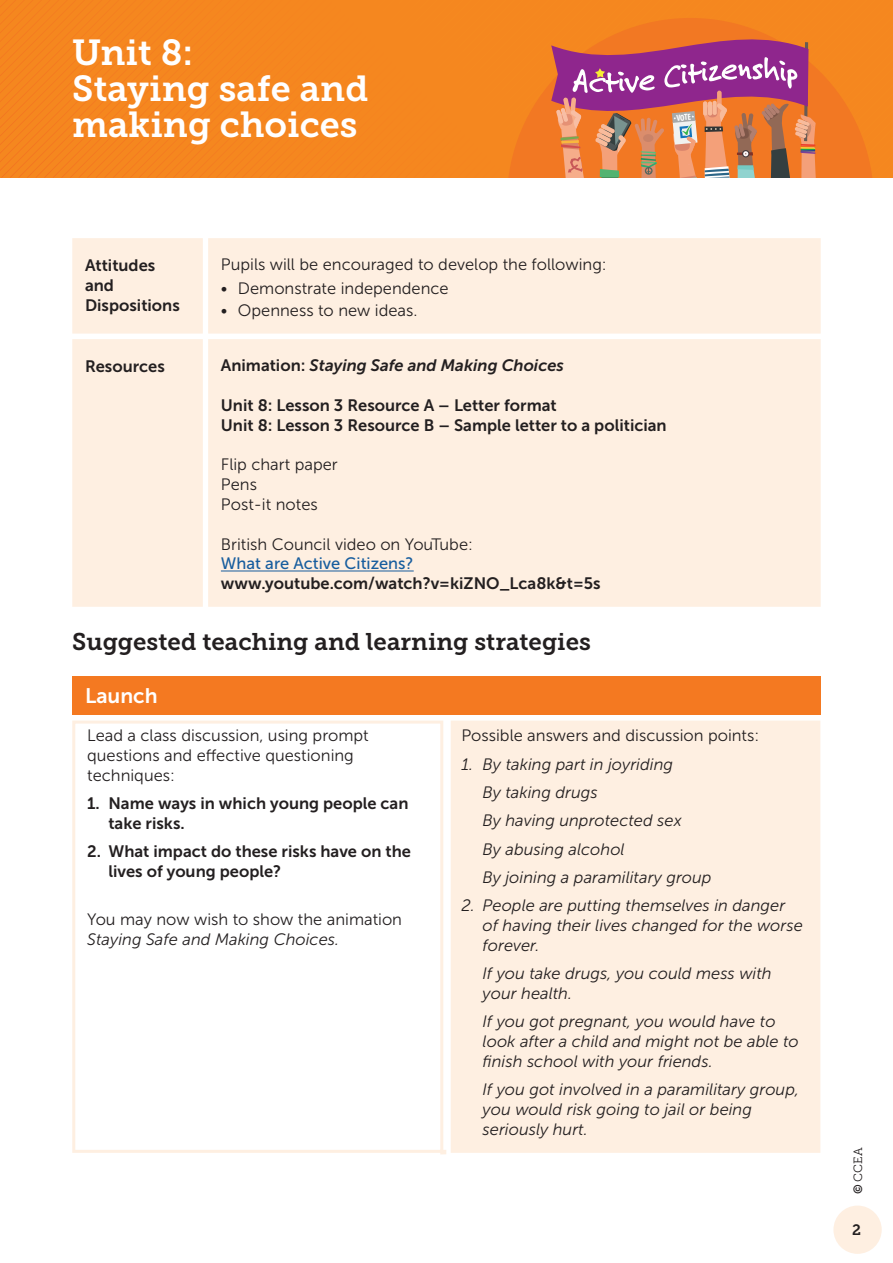
<style>
.page{position:relative;width:893px;height:1263px;background:#fff}
.page>*{position:absolute;margin:0;border:0;box-sizing:border-box;transform-origin:0 0}
.t1{font:36px/36px "Museo Slab 700";color:#fff}
.H1{font:24px "Museo Slab 700";color:#231f20}
.Table_H1{font:21px "Museo Sans 700";color:#fff}
.Inset_Text{font:italic 16.5px/19.8px "Museo Sans 300";color:#231f20}
.Table_Body_Text{font:16.5px/19.8px "Museo Sans 700";color:#231f20}
.Body_Text{font:16.5px/19.8px "Museo Sans 300";color:#231f20}
.Table_Body_Text-2{font:16.5px/19.8px "Museo Sans 300";color:#231f20}
.Table_Body_Text-3{font:italic 16.5px "Museo Sans 700";color:#231f20}
.Table_H2{font:16.5px "Museo Sans 700";color:#231f20}
.t2{font:15px "Museo Slab 700";color:#231f20}
.t3{font:12px "Museo Slab 300";color:#231f20}
.t4{font:700 condensed 9px "Myriad Pro";color:#fff}
.s1{font-style:normal}
.s2{font-family:"Museo Sans 500";color:#175d9e}
.s3{font-style:italic}
.s4{font-family:"Museo Sans 700"}
</style>
<div class="page">
<svg style="left:0;top:0;width:893px;height:178px;background:#e97e30"></svg>
<div style="left:833px;top:1205px;width:49px;height:49px;background:#feefe1;border-radius:50%"></div>
<div style="left:451px;top:720px;width:369px;height:433px;background:#feefe1"></div>
<svg style="left:72px;top:720px;width:374px;height:435px"></svg>
<div style="left:72px;top:676px;width:749px;height:38px;background:#f47921"></div>
<div style="left:208px;top:339px;width:613px;height:268px;background:#feefe1"></div>
<hr style="left:221px;top:571px;width:193px;height:1px;background:#175d9e">
<div style="left:72px;top:238px;width:131px;height:369px;background:#feefe1"></div>
<div style="left:208px;top:238px;width:613px;height:96px;background:#feefe1"></div>
<h1 class="t1" style="left:72px;top:35px;width:298px">Unit 8:<br>Staying safe and making choices</h1>
<p class="t4" style="left:676px;top:113px;width:16px;rotate:-6deg">VOTE</p>
<p class="Table_H2" style="left:85px;top:256px;width:72px">Attitudes</p>
<p class="Table_H2" style="left:85px;top:276px;width:31px">and</p>
<p class="Table_H2" style="left:85px;top:296px;width:96px">Dispositions</p>
<p class="Table_Body_Text-2" style="left:221px;top:255px;width:387px">Pupils will be encouraged to develop the following:</p>
<p class="Body_Text" style="left:221px;top:279px;width:229px">• Demonstrate independence</p>
<p class="Body_Text" style="left:221px;top:301px;width:198px">• Openness to new ideas.</p>
<p class="Table_H2" style="left:85px;top:357px;width:81px">Resources</p>
<p class="Table_Body_Text-3" style="left:221px;top:356px;width:345px"><span class="s1">Animation:</span> Staying Safe and Making Choices</p>
<p class="Table_Body_Text" style="left:221px;top:395px;width:337px">Unit 8: Lesson 3 Resource A – Letter format</p>
<p class="Table_Body_Text" style="left:221px;top:415px;width:447px">Unit 8: Lesson 3 Resource B – Sample letter to a politician</p>
<p class="Table_Body_Text-2" style="left:221px;top:455px;width:118px">Flip chart paper</p>
<p class="Table_Body_Text-2" style="left:221px;top:475px;width:38px">Pens</p>
<p class="Table_Body_Text-2" style="left:221px;top:494px;width:98px">Post-it notes</p>
<p class="Table_Body_Text-2" style="left:221px;top:534px;width:254px">British Council video on YouTube:<br><span class="s2">What are Active Citizens?</span></p>
<p class="Table_Body_Text" style="left:221px;top:573px;width:381px">www.youtube.com/watch?v=kiZNO_Lca8k&amp;t=5s</p>
<p class="H1" style="left:72px;top:628px;width:520px">Suggested teaching and learning strategies</p>
<p class="Table_H1" style="left:85px;top:684px;width:74px">Launch</p>
<p class="Body_Text" style="left:87px;top:726px;width:283px">Lead a class discussion, using prompt questions and effective questioning techniques:</p>
<p class="Table_Body_Text" style="left:108px;top:794px;width:302px;text-indent:-21px">1. Name ways in which young people can take risks.</p>
<p class="Table_Body_Text" style="left:108px;top:842px;width:304px;text-indent:-21px">2. What impact do these risks have on the lives of young people?</p>
<p class="Body_Text" style="left:87px;top:910px;width:316px">You may now wish to show the animation<br><span class="s3">Staying Safe and Making Choices.</span></p>
<p class="Body_Text" style="left:461px;top:726px;width:299px">Possible answers and discussion points:</p>
<p class="Inset_Text" style="left:461px;top:754px;width:213px">1. By taking part in joyriding</p>
<p class="Inset_Text" style="left:482px;top:782px;width:117px">By taking drugs</p>
<p class="Inset_Text" style="left:482px;top:811px;width:201px">By having unprotected sex</p>
<p class="Inset_Text" style="left:482px;top:839px;width:144px">By abusing alcohol</p>
<p class="Inset_Text" style="left:482px;top:867px;width:231px">By joining a paramilitary group</p>
<p class="Inset_Text" style="left:483px;top:896px;width:322px;text-indent:-21px">2. People are putting themselves in danger of having their lives changed for the worse forever.</p>
<p class="Inset_Text" style="left:482px;top:964px;width:291px">If you take drugs, you could mess with your health.</p>
<p class="Inset_Text" style="left:482px;top:1012px;width:318px">If you got pregnant, you would have to look after a child and might not be able to finish school with your friends.</p>
<p class="Inset_Text" style="left:482px;top:1080px;width:318px">If you got involved in a paramilitary group, you would risk going to jail or being seriously hurt.</p>
<p class="t3" style="left:851px;top:1194px;width:49px;rotate:-90deg"><span class="s4">©</span> CCEA</p>
<p class="t2" style="left:852px;top:1221px;width:10px">2</p>
</div>
